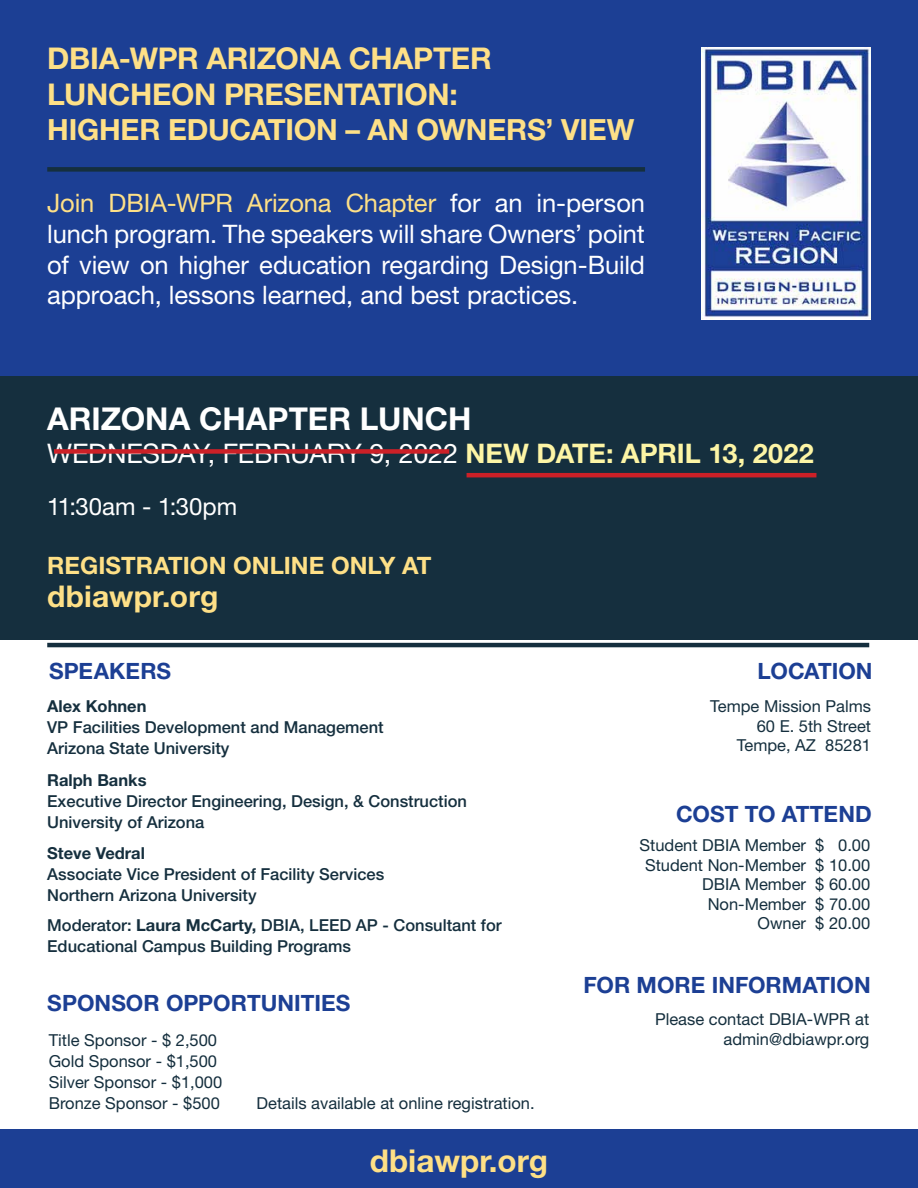
<style>
.page{position:relative;width:918px;height:1188px;background:#fff}
.page>*{position:absolute;margin:0;border:0;box-sizing:border-box;transform-origin:0 0}
.t1{font:700 31.5px "Helvetica Neue LT Std";color:#fff}
.t2{font:700 31.5px "Helvetica Neue LT Std";color:#fee086}
.t3{font:700 30px/36px "Helvetica Neue LT Std";letter-spacing:-.01em;color:#fee087}
.t4{font:700 29.25px "Helvetica Neue LT Std";letter-spacing:-.01em;color:#fee087}
.t5{font:27px "Helvetica Neue LT Std";letter-spacing:-.015em;color:#fff}
.t6{font:25.5px/30.6px "Helvetica Neue LT Std";letter-spacing:-.005em;color:#fff;text-align:justify}
.t7{font:700 24px "Helvetica Neue LT Std";color:#fee087}
.t8{font:24px "Helvetica Neue LT Std";color:#fff}
.t9{font:700 22.5px "Helvetica Neue LT Std";color:#1c3f94}
.t10{font:500 16.5px/21px "Helvetica Neue LT Std";color:#152f3e}
.t11{font:16.5px/21px "Helvetica Neue LT Std";color:#142e3d}
.t12{font:16.5px/19.5px "Helvetica Neue LT Std";color:#152f3e;text-align:right}
.t13{font:700 16.5px "Helvetica Neue LT Std";color:#152f3e}
.s1{color:#fee087}
.s2{font-weight:700;color:#fdf5a5}
.s3{font-weight:700}
</style>
<div class="page">
<div style="left:0;top:0;width:918px;height:376px;background:#1c3f94"></div>
<div style="left:0;top:1129px;width:918px;height:59px;background:#1c3f94"></div>
<div style="left:0;top:376px;width:918px;height:263px;background:#152f3e"></div>
<div style="left:47px;top:167px;width:598px;height:5px;background:#152f3e"></div>
<hr style="left:47px;top:643px;width:822px;height:4px;background:#152f3e">
<img style="left:701px;top:47px;width:170px;height:272px">
<div style="left:54px;top:449px;width:395px;height:5px;background:#cc2027"></div>
<hr style="left:467px;top:473px;width:349px;height:4px;background:#cc2027">
<h2 class="t3" style="left:47px;top:39px;width:446px">DBIA-WPR ARIZONA CHAPTER<br>LUNCHEON PRESENTATION:</h2>
<h3 class="t4" style="left:47px;top:111px;width:589px">HIGHER EDUCATION – AN OWNERS’ VIEW</h3>
<h3 class="t6" style="left:47px;top:188px;width:599px"><span class="s1">Join DBIA-WPR Arizona Chapter</span> for an in-person lunch program. The speakers will share Owners’ point of view on higher education regarding Design-Build approach, lessons learned, and best practices.</h3>
<h1 class="t1" style="left:47px;top:399px;width:426px">ARIZONA CHAPTER LUNCH</h1>
<h3 class="t5" style="left:47px;top:437px;width:768px">WEDNESDAY, FEBRUARY 9, 2022 <span class="s2">NEW DATE: APRIL 13, 2022</span></h3>
<h3 class="t8" style="left:47px;top:493px;width:192px">11:30am - 1:30pm</h3>
<h3 class="t7" style="left:47px;top:551px;width:386px">REGISTRATION ONLINE ONLY AT</h3>
<h2 class="t3" style="left:47px;top:578px;width:173px">dbiawpr.org</h2>
<h3 class="t9" style="left:49px;top:657px;width:124px">SPEAKERS</h3>
<h3 class="t9" style="left:758px;top:657px;width:116px">LOCATION</h3>
<p class="t13" style="left:47px;top:696px;width:101px">Alex Kohnen</p>
<p class="t10" style="left:47px;top:717px;width:338px">VP Facilities Development and Management<br>Arizona State University</p>
<p class="t13" style="left:47px;top:770px;width:101px">Ralph Banks</p>
<p class="t10" style="left:47px;top:790px;width:421px">Executive Director Engineering, Design, &amp; Construction<br>University of Arizona</p>
<p class="t13" style="left:47px;top:843px;width:99px">Steve Vedral</p>
<p class="t10" style="left:47px;top:864px;width:339px">Associate Vice President of Facility Services<br>Northern Arizona University</p>
<p class="t10" style="left:47px;top:915px;width:456px">Moderator: <span class="s3">Laura McCarty,</span> DBIA, LEED AP - Consultant for<br>Educational Campus Building Programs</p>
<h3 class="t9" style="left:47px;top:989px;width:305px">SPONSOR OPPORTUNITIES</h3>
<p class="t11" style="left:49px;top:1029px;width:175px">Title Sponsor - $ 2,500<br>Gold Sponsor - $1,500<br>Silver Sponsor - $1,000<br>Bronze Sponsor - $500</p>
<p class="t11" style="left:257px;top:1092px;width:280px">Details available at online registration.</p>
<h1 class="t2" style="left:370px;top:1142px;width:180px">dbiawpr.org</h1>
<p class="t12" style="left:710px;top:696px;width:162px">Tempe Mission Palms<br>60 E. 5th Street<br>Tempe, AZ 85281</p>
<h3 class="t9" style="left:676px;top:801px;width:197px">COST TO ATTEND</h3>
<p class="t11" style="left:640px;top:835px;width:232px;line-height:19.8px;text-align:center">Student DBIA Member $ 0.00<br>Student Non-Member $ 10.00</p>
<p class="t12" style="left:702px;top:875px;width:170px;text-align:center">DBIA Member $ 60.00<br>Non-Member $ 70.00</p>
<p class="t11" style="left:758px;top:913px;width:114px">Owner $ 20.00</p>
<h3 class="t9" style="left:584px;top:971px;width:289px">FOR MORE INFORMATION</h3>
<p class="t12" style="left:655px;top:1009px;width:216px">Please contact DBIA-WPR at admin@dbiawpr.org</p>
</div>
